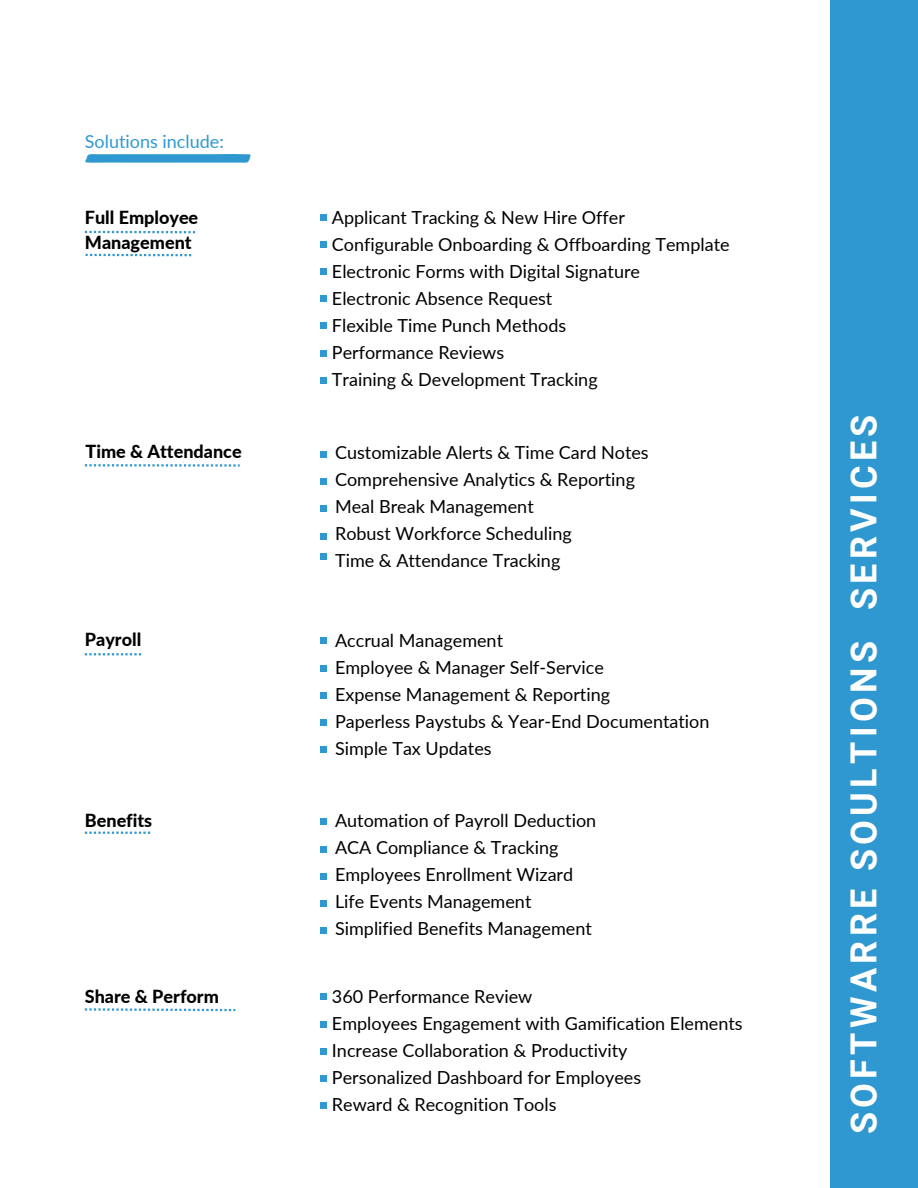
<style>
.page{position:relative;width:918px;height:1188px;background:#fff}
.page>*{position:absolute;margin:0;border:0;box-sizing:border-box;transform-origin:0 0}
.t1{font:700 36px "Roboto";letter-spacing:.12em;color:#fff}
.t2{font:18px "Lato";color:#000}
.t3{font:800 18px/24.8px "Lato";color:#000}
.t4{font:18px "Lato";color:#2f98d0}
</style>
<div class="page">
<div style="left:831px;top:0;width:87px;height:1188px;background:#2f98d0"></div>
<svg style="left:85px;top:231px;width:110px;height:2px"></svg>
<svg style="left:85px;top:653px;width:56px;height:2px"></svg>
<svg style="left:85px;top:832px;width:65px;height:2px"></svg>
<svg style="left:85px;top:154px;width:166px;height:9px"></svg>
<svg style="left:85px;top:1008px;width:150px;height:3px"></svg>
<div style="left:320px;top:214px;width:7px;height:7px;background:#2f98d0"></div>
<div style="left:320px;top:241px;width:7px;height:7px;background:#2f98d0"></div>
<div style="left:320px;top:268px;width:7px;height:7px;background:#2f98d0"></div>
<div style="left:320px;top:295px;width:7px;height:7px;background:#2f98d0"></div>
<div style="left:320px;top:323px;width:7px;height:6px;background:#2f98d0"></div>
<div style="left:320px;top:350px;width:7px;height:7px;background:#2f98d0"></div>
<div style="left:320px;top:377px;width:7px;height:7px;background:#2f98d0"></div>
<div style="left:320px;top:451px;width:7px;height:7px;background:#2f98d0"></div>
<div style="left:320px;top:479px;width:7px;height:6px;background:#2f98d0"></div>
<div style="left:320px;top:506px;width:7px;height:6px;background:#2f98d0"></div>
<div style="left:320px;top:533px;width:7px;height:6px;background:#2f98d0"></div>
<div style="left:320px;top:553px;width:7px;height:7px;background:#2f98d0"></div>
<div style="left:320px;top:637px;width:7px;height:7px;background:#2f98d0"></div>
<div style="left:320px;top:665px;width:7px;height:7px;background:#2f98d0"></div>
<div style="left:320px;top:692px;width:7px;height:7px;background:#2f98d0"></div>
<div style="left:320px;top:719px;width:7px;height:7px;background:#2f98d0"></div>
<div style="left:320px;top:746px;width:7px;height:7px;background:#2f98d0"></div>
<div style="left:320px;top:819px;width:7px;height:6px;background:#2f98d0"></div>
<div style="left:320px;top:846px;width:7px;height:7px;background:#2f98d0"></div>
<div style="left:320px;top:873px;width:7px;height:7px;background:#2f98d0"></div>
<div style="left:320px;top:900px;width:7px;height:7px;background:#2f98d0"></div>
<div style="left:320px;top:927px;width:7px;height:7px;background:#2f98d0"></div>
<svg style="left:85px;top:464px;width:155px;height:3px"></svg>
<svg style="left:85px;top:254px;width:106px;height:2px"></svg>
<div style="left:320px;top:994px;width:7px;height:6px;background:#2f98d0"></div>
<div style="left:320px;top:1021px;width:7px;height:7px;background:#2f98d0"></div>
<div style="left:320px;top:1048px;width:7px;height:7px;background:#2f98d0"></div>
<div style="left:320px;top:1075px;width:7px;height:7px;background:#2f98d0"></div>
<div style="left:320px;top:1102px;width:7px;height:7px;background:#2f98d0"></div>
<p class="t4" style="left:85px;top:130px;width:141px">Solutions include:</p>
<p class="t3" style="left:85px;top:205px;width:115px">Full Employee<br>Management</p>
<p class="t2" style="left:332px;top:207px;width:295px">Applicant Tracking &amp; New Hire Offer</p>
<h2 class="t2" style="left:332px;top:234px;width:399px">Configurable Onboarding &amp; Offboarding Template</h2>
<h2 class="t2" style="left:332px;top:261px;width:310px">Electronic Forms with Digital Signature</h2>
<h2 class="t2" style="left:332px;top:288px;width:222px">Electronic Absence Request</h2>
<h2 class="t2" style="left:332px;top:315px;width:236px">Flexible Time Punch Methods</h2>
<h2 class="t2" style="left:332px;top:342px;width:174px">Performance Reviews</h2>
<p class="t2" style="left:332px;top:369px;width:267px">Training &amp; Development Tracking</p>
<p class="t3" style="left:85px;top:439px;width:158px">Time &amp; Attendance</p>
<p class="t2" style="left:335px;top:441px;width:315px">Customizable Alerts &amp; Time Card Notes</p>
<p class="t2" style="left:335px;top:468px;width:301px">Comprehensive Analytics &amp; Reporting</p>
<p class="t2" style="left:335px;top:495px;width:200px">Meal Break Management</p>
<p class="t2" style="left:335px;top:522px;width:238px">Robust Workforce Scheduling</p>
<p class="t2" style="left:335px;top:549px;width:227px">Time &amp; Attendance Tracking</p>
<p class="t3" style="left:85px;top:627px;width:58px">Payroll</p>
<p class="t2" style="left:335px;top:629px;width:170px">Accrual Management</p>
<p class="t2" style="left:335px;top:656px;width:270px">Employee &amp; Manager Self-Service</p>
<p class="t2" style="left:335px;top:683px;width:277px">Expense Management &amp; Reporting</p>
<p class="t2" style="left:335px;top:710px;width:376px">Paperless Paystubs &amp; Year-End Documentation</p>
<p class="t2" style="left:335px;top:737px;width:158px">Simple Tax Updates</p>
<p class="t3" style="left:85px;top:807px;width:69px">Benefits</p>
<p class="t2" style="left:335px;top:809px;width:263px">Automation of Payroll Deduction</p>
<p class="t2" style="left:335px;top:836px;width:225px">ACA Compliance &amp; Tracking</p>
<p class="t2" style="left:335px;top:863px;width:240px">Employees Enrollment Wizard</p>
<p class="t2" style="left:335px;top:890px;width:198px">Life Events Management</p>
<p class="t2" style="left:335px;top:917px;width:258px">Simplified Benefits Management</p>
<p class="t3" style="left:85px;top:983px;width:136px">Share &amp; Perform</p>
<p class="t2" style="left:332px;top:985px;width:202px">360 Performance Review</p>
<p class="t2" style="left:332px;top:1012px;width:412px">Employees Engagement with Gamification Elements</p>
<p class="t2" style="left:332px;top:1039px;width:297px">Increase Collaboration &amp; Productivity</p>
<p class="t2" style="left:332px;top:1066px;width:311px">Personalized Dashboard for Employees</p>
<p class="t2" style="left:332px;top:1093px;width:226px">Reward &amp; Recognition Tools</p>
<p class="t1" style="left:843px;top:1134px;width:721px;rotate:-90deg">SOFTWARRE SOULTIONS SERVICES</p>
</div>
